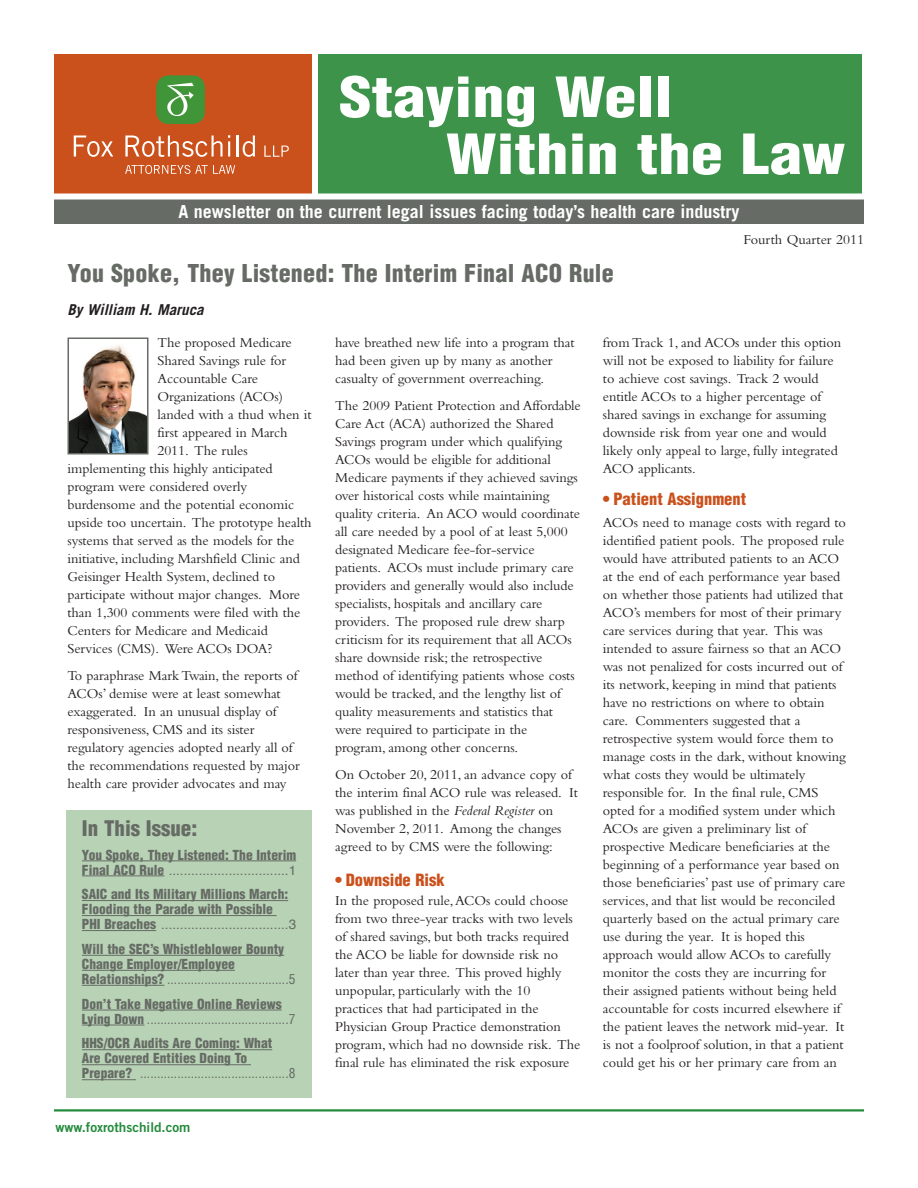
<style>
.page{position:relative;width:918px;height:1188px;background:#fff}
.page>*{position:absolute;margin:0;border:0;box-sizing:border-box;transform-origin:0 0}
.t1{font:900 condensed 54px/57px "Helvetica";color:#fff;scale:1.2 1}
.t2{font:900 condensed 24px "Helvetica";letter-spacing:.01em;color:#666b65}
.t3{font:900 condensed 21px "Helvetica";color:#666b65}
.t4{font:700 18px "Trade Gothic";color:#fff}
.t5{font:900 condensed 16.5px "Helvetica";color:#cb511c}
.t6{font:italic 700 15px "Trade Gothic";color:#231f20}
.t7{font:14.25px/18px "Bembo";letter-spacing:-.005em;color:#231f20}
.t8{font:900 condensed 13.5px/15px "Helvetica";color:#666b65}
.t9{font:condensed 13.5px/15px "Helvetica";color:#666b65}
.t10{font:13.5px "Trade Gothic Bold Two";color:#238b3c}
.s1{font-weight:400;font-stretch:normal}
.s2{font-weight:400}
.s3{font-weight:900}
.s4{font-style:italic}
</style>
<div class="page">
<div style="left:54px;top:197px;width:810px;height:27px;background:#666b65"></div>
<div style="left:310px;top:54px;width:552px;height:143px;background:#3c9349"></div>
<div style="left:54px;top:54px;width:258px;height:144px;background:#cb511c"></div>
<svg style="left:74px;top:136px;width:39px;height:21px"></svg>
<svg style="left:125px;top:135px;width:105px;height:22px"></svg>
<hr style="left:236px;top:136px;width:2px;height:21px;background:#fff">
<svg style="left:243px;top:136px;width:12px;height:21px"></svg>
<svg style="left:125px;top:165px;width:110px;height:9px"></svg>
<svg style="left:264px;top:146px;width:25px;height:11px"></svg>
<div style="left:156px;top:75px;width:49px;height:49px;background:#3f9537;border-radius:12px"></div>
<svg style="left:167px;top:83px;width:27px;height:34px"></svg>
<div style="left:312px;top:54px;width:6px;height:144px;background:#fff"></div>
<div style="left:46px;top:194px;width:828px;height:6px;background:#fff"></div>
<div style="left:66px;top:810px;width:245px;height:288px;background:#b8d2b5"></div>
<hr style="left:82px;top:861px;width:214px;height:1px;background:#666b65">
<hr style="left:82px;top:876px;width:82px;height:1px;background:#666b65">
<hr style="left:82px;top:900px;width:206px;height:1px;background:#666b65">
<hr style="left:82px;top:915px;width:195px;height:1px;background:#666b65">
<hr style="left:82px;top:930px;width:74px;height:1px;background:#666b65">
<hr style="left:82px;top:955px;width:202px;height:1px;background:#666b65">
<hr style="left:82px;top:970px;width:153px;height:1px;background:#666b65">
<hr style="left:82px;top:985px;width:82px;height:1px;background:#666b65">
<hr style="left:82px;top:1010px;width:200px;height:1px;background:#666b65">
<hr style="left:82px;top:1025px;width:62px;height:1px;background:#666b65">
<hr style="left:82px;top:1049px;width:190px;height:1px;background:#666b65">
<hr style="left:82px;top:1064px;width:169px;height:1px;background:#666b65">
<hr style="left:82px;top:1079px;width:54px;height:1px;background:#666b65">
<hr style="left:54px;top:1109px;width:810px;height:3px;background:#238b3c">
<img style="left:71px;top:344px;width:74px;height:107px">
<div style="left:68px;top:338px;width:80px;height:116px;border:2px solid #666b65"></div>
<h1 class="t1" style="left:446px;top:73px;width:334px;text-indent:-107px">Staying Well<br>Within the Law</h1>
<p class="t4" style="left:178px;top:205px;width:563px">A newsletter on the current legal issues facing today’s health care industry</p>
<h2 class="t2" style="left:68px;top:264px;width:548px">You Spoke, They Listened: The Interim Final ACO Rule</h2>
<p class="t6" style="left:68px;top:304px;width:138px">By William H. Maruca</p>
<p class="t7" style="left:744px;top:232px;width:122px">Fourth Quarter 2011</p>
<p class="t7" style="left:157px;top:335px;width:136px">The proposed Medicare</p>
<p class="t7" style="left:157px;top:353px;width:130px">Shared Savings rule for</p>
<p class="t7" style="left:157px;top:371px;width:102px">Accountable Care</p>
<p class="t7" style="left:157px;top:389px;width:127px">Organizations (ACOs)</p>
<p class="t7" style="left:157px;top:407px;width:156px">landed with a thud when it</p>
<p class="t7" style="left:157px;top:425px;width:131px">first appeared in March</p>
<p class="t7" style="left:157px;top:443px;width:92px">2011. The rules</p>
<p class="t7" style="left:67px;top:461px;width:207px">implementing this highly anticipated</p>
<p class="t7" style="left:67px;top:479px;width:181px">program were considered overly</p>
<p class="t7" style="left:67px;top:497px;width:228px">burdensome and the potential economic</p>
<p class="t7" style="left:67px;top:515px;width:246px">upside too uncertain. The prototype health</p>
<p class="t7" style="left:67px;top:533px;width:229px">systems that served as the models for the</p>
<p class="t7" style="left:67px;top:551px;width:234px">initiative, including Marshfield Clinic and</p>
<p class="t7" style="left:67px;top:569px;width:209px">Geisinger Health System, declined to</p>
<p class="t7" style="left:67px;top:587px;width:234px">participate without major changes. More</p>
<p class="t7" style="left:67px;top:605px;width:234px">than 1,300 comments were filed with the</p>
<p class="t7" style="left:67px;top:623px;width:202px">Centers for Medicare and Medicaid</p>
<p class="t7" style="left:67px;top:641px;width:207px">Services (CMS). Were ACOs DOA?</p>
<p class="t7" style="left:67px;top:668px;width:234px">To paraphrase Mark Twain, the reports of ACOs’ demise were at least somewhat exaggerated. In an unusual display of responsiveness, CMS and its sister regulatory agencies adopted nearly all of the recommendations requested by major health care provider advocates and may</p>
<h3 class="t3" style="left:82px;top:820px;width:117px">In This Issue:</h3>
<p class="t8" style="left:82px;top:848px;width:216px">You Spoke, They Listened: The Interim<br>Final ACO Rule <span class="s1">................................1</span></p>
<p class="t8" style="left:82px;top:888px;width:216px">SAIC and Its Military Millions March:<br>Flooding the Parade with Possible<br>PHI Breaches <span class="s1">..................................3</span></p>
<p class="t8" style="left:82px;top:943px;width:215px">Will the SEC’s Whistleblower Bounty<br>Change Employer/Employee<br>Relationships? <span class="s2">....................................5</span></p>
<p class="t9" style="left:82px;top:997px;width:215px"><span class="s3">Don’t Take Negative Online Reviews<br>Lying Down</span> ..........................................7</p>
<p class="t8" style="left:82px;top:1037px;width:215px">HHS/OCR Audits Are Coming: What<br>Are Covered Entities Doing To<br>Prepare? <span class="s2">............................................8</span></p>
<p class="t10" style="left:56px;top:1122px;width:136px">www.foxrothschild.com</p>
<p class="t7" style="left:335px;top:335px;width:241px">have breathed new life into a program that had been given up by many as another casualty of government overreaching.</p>
<p class="t7" style="left:335px;top:398px;width:247px">The 2009 Patient Protection and Affordable Care Act (ACA) authorized the Shared Savings program under which qualifying ACOs would be eligible for additional Medicare payments if they achieved savings over historical costs while maintaining quality criteria. An ACO would coordinate all care needed by a pool of at least 5,000 designated Medicare fee-for-service patients. ACOs must include primary care providers and generally would also include specialists, hospitals and ancillary care providers. The proposed rule drew sharp criticism for its requirement that all ACOs share downside risk; the retrospective method of identifying patients whose costs would be tracked, and the lengthy list of quality measurements and statistics that were required to participate in the program, among other concerns.</p>
<p class="t7" style="left:335px;top:767px;width:244px">On October 20, 2011, an advance copy of the interim final ACO rule was released. It was published in the <span class="s4">Federal Register</span> on November 2, 2011. Among the changes agreed to by CMS were the following:</p>
<p class="t5" style="left:335px;top:873px;width:111px">• Downside Risk</p>
<p class="t7" style="left:335px;top:893px;width:247px">In the proposed rule,ACOs could choose from two three-year tracks with two levels of shared savings, but both tracks required the ACO be liable for downside risk no later than year three. This proved highly unpopular, particularly with the 10 practices that had participated in the Physician Group Practice demonstration program, which had no downside risk. The final rule has eliminated the risk exposure</p>
<p class="t7" style="left:603px;top:335px;width:240px">from Track 1, and ACOs under this option will not be exposed to liability for failure to achieve cost savings. Track 2 would entitle ACOs to a higher percentage of shared savings in exchange for assuming downside risk from year one and would likely only appeal to large, fully integrated ACO applicants.</p>
<p class="t5" style="left:603px;top:492px;width:145px">• Patient Assignment</p>
<p class="t7" style="left:603px;top:515px;width:245px">ACOs need to manage costs with regard to identified patient pools. The proposed rule would have attributed patients to an ACO at the end of each performance year based on whether those patients had utilized that ACO’s members for most of their primary care services during that year. This was intended to assure fairness so that an ACO was not penalized for costs incurred out of its network, keeping in mind that patients have no restrictions on where to obtain care. Commenters suggested that a retrospective system would force them to manage costs in the dark, without knowing what costs they would be ultimately responsible for. In the final rule, CMS opted for a modified system under which ACOs are given a preliminary list of prospective Medicare beneficiaries at the beginning of a performance year based on those beneficiaries’ past use of primary care services, and that list would be reconciled quarterly based on the actual primary care use during the year. It is hoped this approach would allow ACOs to carefully monitor the costs they are incurring for their assigned patients without being held accountable for costs incurred elsewhere if the patient leaves the network mid-year. It is not a foolproof solution, in that a patient could get his or her primary care from an</p>
</div>
